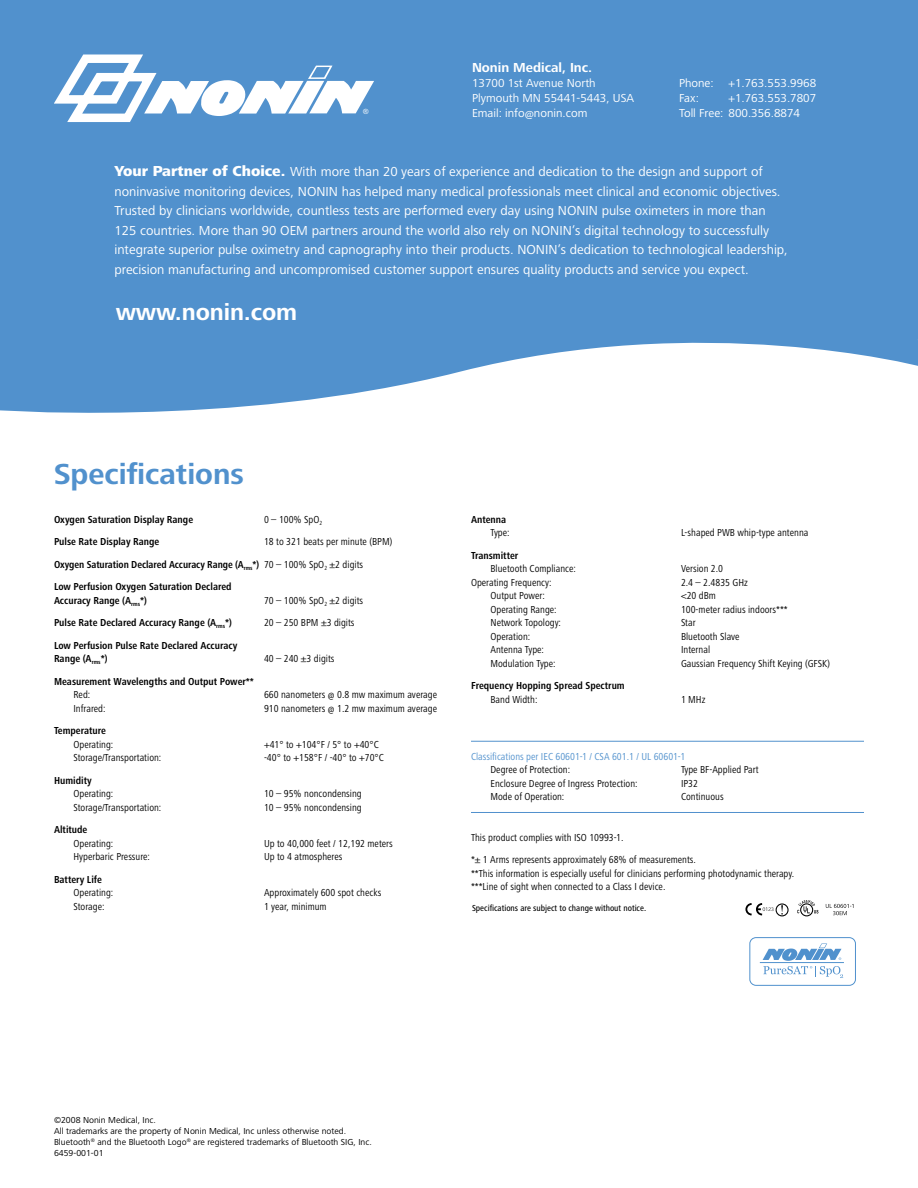
<style>
.page{position:relative;width:918px;height:1188px;background:#fff}
.page>*{position:absolute;margin:0;border:0;box-sizing:border-box;transform-origin:0 0}
.t1{font:700 30px "Frutiger Next LT";color:#5191cd}
.t2{font:700 24px "Frutiger Next LT";letter-spacing:-.005em;color:#fff}
.t3{font:13.5px/19.5px "Frutiger Next LT";color:#fff}
.t4{font:700 13.5px "Frutiger Next LT";color:#fff}
.t5{font:12px "Frutiger Next LT";color:#fff}
.t6{font:condensed 10.5px/22.5px "Frutiger Next LT";color:#000}
.t7{font:700 condensed 10.5px/22.5px "Frutiger Next LT";color:#000}
.t8{font:condensed 10.5px "Frutiger Next LT";color:#5191cd}
.t9{font:9px/10.8px "Frutiger Next LT";color:#000}
.t10{font:500 condensed 9px "Frutiger Next LT";color:#000}
.t11{font:7.8px "Frutiger Next LT";color:#fff}
.s1{font-weight:800;font-size:15px}
.s2{font-weight:400}
</style>
<div class="page">
<svg style="left:0;top:0;width:916px;height:413px;background:#619bd1"></svg>
<svg style="left:54px;top:54px;width:320px;height:68px"></svg>
<svg style="left:916px;top:0;width:2px;height:366px"></svg>
<hr style="left:471px;top:741px;width:393px;height:1px;background:#5191cd">
<hr style="left:471px;top:812px;width:393px;height:1px;background:#5191cd">
<hr style="left:760px;top:962px;width:84px;height:1px;background:#5091cd">
<svg style="left:763px;top:944px;width:80px;height:34px"></svg>
<div style="left:750px;top:937px;width:106px;height:49px;border:1px solid #5091cd;border-radius:6px"></div>
<svg style="left:797px;top:900px;width:21px;height:13px"></svg>
<div style="left:800px;top:903px;width:13px;height:13px;border:1px solid #000;border-radius:50%"></div>
<svg style="left:826px;top:904px;width:27px;height:11px"></svg>
<svg style="left:745px;top:903px;width:28px;height:12px"></svg>
<div style="left:776px;top:903px;width:13px;height:13px;border:1px solid #000;border-radius:50%"></div>
<svg style="left:781px;top:905px;width:2px;height:10px"></svg>
<p class="t11" style="left:363px;top:107px;width:8px">®</p>
<p class="t4" style="left:472px;top:60px;width:122px">Nonin Medical, Inc.</p>
<p class="t5" style="left:472px;top:77px;width:125px">13700 1st Avenue North</p>
<p class="t5" style="left:679px;top:77px;width:139px">Phone: +1.763.553.9968</p>
<p class="t5" style="left:472px;top:92px;width:164px">Plymouth MN 55441-5443, USA</p>
<p class="t5" style="left:679px;top:92px;width:21px">Fax:</p>
<p class="t5" style="left:729px;top:92px;width:89px">+1.763.553.7807</p>
<p class="t5" style="left:472px;top:107px;width:117px">Email: info@nonin.com</p>
<p class="t5" style="left:679px;top:107px;width:123px">Toll Free: 800.356.8874</p>
<p class="t3" style="left:114px;top:162px;width:675px"><span class="s1">Your Partner of Choice.</span> With more than 20 years of experience and dedication to the design and support of noninvasive monitoring devices, NONIN has helped many medical professionals meet clinical and economic objectives.<br>Trusted by clinicians worldwide, countless tests are performed every day using NONIN pulse oximeters in more than 125 countries. More than 90 OEM partners around the world also rely on NONIN’s digital technology to successfully integrate superior pulse oximetry and capnography into their products. NONIN’s dedication to technological leadership, precision manufacturing and uncompromised customer support ensures quality products and service you expect.</p>
<h2 class="t2" style="left:116px;top:299px;width:183px">www.nonin.com</h2>
<h1 class="t1" style="left:54px;top:457px;width:191px">Specifications</h1>
<p class="t7" style="left:54px;top:508px;width:141px">Oxygen Saturation Display Range</p>
<p class="t6" style="left:264px;top:508px;width:60px">0 – 100% SpO<sub>2</sub></p>
<p class="t7" style="left:54px;top:530px;width:107px">Pulse Rate Display Range</p>
<p class="t7" style="left:54px;top:530px;width:340px;text-indent:210px"><span class="s2">18 to 321 beats per minute (BPM)<br></span>Oxygen Saturation Declared Accuracy Range (A<sub>rms</sub>*) <span class="s2">70 – 100% SpO</span><sub>2</sub> <span class="s2">±2 digits<br></span>Low Perfusion Oxygen Saturation Declared</p>
<p class="t7" style="left:54px;top:589px;width:95px">Accuracy Range (A<sub>rms</sub>*)</p>
<p class="t6" style="left:264px;top:589px;width:101px">70 – 100% SpO<sub>2</sub> ±2 digits</p>
<p class="t7" style="left:54px;top:611px;width:180px">Pulse Rate Declared Accuracy Range (A<sub>rms</sub>*)</p>
<p class="t6" style="left:264px;top:611px;width:92px">20 – 250 BPM ±3 digits</p>
<p class="t7" style="left:54px;top:638px;width:185px;line-height:13.5px">Low Perfusion Pulse Rate Declared Accuracy<br>Range (A<sub>rms</sub>*)</p>
<p class="t6" style="left:264px;top:647px;width:72px">40 – 240 ±3 digits</p>
<p class="t7" style="left:54px;top:670px;width:202px">Measurement Wavelengths and Output Power**</p>
<p class="t6" style="left:74px;top:683px;width:18px">Red:</p>
<p class="t6" style="left:264px;top:683px;width:175px">660 nanometers @ 0.8 mw maximum average</p>
<p class="t6" style="left:74px;top:697px;width:34px">Infrared:</p>
<p class="t6" style="left:264px;top:697px;width:175px">910 nanometers @ 1.2 mw maximum average</p>
<p class="t7" style="left:54px;top:719px;width:54px">Temperature</p>
<p class="t6" style="left:74px;top:733px;width:41px">Operating:</p>
<p class="t6" style="left:264px;top:733px;width:116px">+41° to +104°F / 5° to +40°C</p>
<p class="t6" style="left:74px;top:746px;width:89px">Storage/Transportation:</p>
<p class="t6" style="left:264px;top:746px;width:121px">-40° to +158°F / -40° to +70°C</p>
<p class="t7" style="left:54px;top:769px;width:39px">Humidity</p>
<p class="t6" style="left:74px;top:782px;width:41px">Operating:</p>
<p class="t6" style="left:264px;top:782px;width:99px">10 – 95% noncondensing</p>
<p class="t6" style="left:74px;top:796px;width:89px">Storage/Transportation:</p>
<p class="t6" style="left:264px;top:796px;width:99px">10 – 95% noncondensing</p>
<p class="t7" style="left:54px;top:818px;width:35px">Altitude</p>
<p class="t6" style="left:74px;top:832px;width:41px">Operating:</p>
<p class="t6" style="left:264px;top:832px;width:130px">Up to 40,000 feet / 12,192 meters</p>
<p class="t6" style="left:74px;top:845px;width:78px">Hyperbaric Pressure:</p>
<p class="t6" style="left:264px;top:845px;width:80px">Up to 4 atmospheres</p>
<p class="t7" style="left:54px;top:868px;width:50px">Battery Life</p>
<p class="t6" style="left:74px;top:881px;width:41px">Operating:</p>
<p class="t6" style="left:264px;top:881px;width:119px">Approximately 600 spot checks</p>
<p class="t6" style="left:74px;top:895px;width:33px">Storage:</p>
<p class="t6" style="left:264px;top:895px;width:64px">1 year, minimum</p>
<p class="t7" style="left:471px;top:508px;width:37px">Antenna</p>
<p class="t6" style="left:490px;top:521px;width:21px">Type:</p>
<p class="t6" style="left:681px;top:521px;width:129px">L-shaped PWB whip-type antenna</p>
<p class="t7" style="left:471px;top:544px;width:49px">Transmitter</p>
<p class="t6" style="left:490px;top:557px;width:87px">Bluetooth Compliance:</p>
<p class="t6" style="left:681px;top:557px;width:44px">Version 2.0</p>
<p class="t6" style="left:471px;top:571px;width:82px">Operating Frequency:</p>
<p class="t6" style="left:681px;top:571px;width:68px">2.4 – 2.4835 GHz</p>
<p class="t6" style="left:490px;top:584px;width:56px">Output Power:</p>
<p class="t6" style="left:681px;top:584px;width:37px">&lt;20 dBm</p>
<p class="t6" style="left:490px;top:598px;width:68px">Operating Range:</p>
<p class="t6" style="left:681px;top:598px;width:108px">100-meter radius indoors***</p>
<p class="t6" style="left:490px;top:611px;width:72px">Network Topology:</p>
<p class="t6" style="left:681px;top:611px;width:16px">Star</p>
<p class="t6" style="left:490px;top:625px;width:41px">Operation:</p>
<p class="t6" style="left:681px;top:625px;width:60px">Bluetooth Slave</p>
<p class="t6" style="left:490px;top:638px;width:55px">Antenna Type:</p>
<p class="t6" style="left:681px;top:638px;width:31px">Internal</p>
<p class="t6" style="left:490px;top:652px;width:67px">Modulation Type:</p>
<p class="t6" style="left:681px;top:652px;width:150px">Gaussian Frequency Shift Keying (GFSK)</p>
<p class="t7" style="left:471px;top:674px;width:155px">Frequency Hopping Spread Spectrum</p>
<p class="t6" style="left:490px;top:688px;width:48px">Band Width:</p>
<p class="t6" style="left:681px;top:688px;width:26px">1 MHz</p>
<p class="t8" style="left:471px;top:750px;width:216px">Classifications per IEC 60601-1 / CSA 601.1 / UL 60601-1</p>
<p class="t6" style="left:490px;top:758px;width:81px">Degree of Protection:</p>
<p class="t6" style="left:681px;top:758px;width:79px">Type BF-Applied Part</p>
<p class="t6" style="left:490px;top:772px;width:149px">Enclosure Degree of Ingress Protection:</p>
<p class="t6" style="left:681px;top:772px;width:19px">IP32</p>
<p class="t6" style="left:490px;top:785px;width:75px">Mode of Operation:</p>
<p class="t6" style="left:681px;top:785px;width:44px">Continuous</p>
<p class="t6" style="left:471px;top:826px;width:227px">This product complies with ISO 10993-1.<br>*± 1 Arms represents approximately 68% of measurements.</p>
<p class="t6" style="left:471px;top:866px;width:325px;line-height:13.5px">**This information is especially useful for clinicians performing photodynamic therapy. ***Line of sight when connected to a Class I device.</p>
<p class="t10" style="left:472px;top:903px;width:176px">Specifications are subject to change without notice.</p>
<p class="t9" style="left:54px;top:1115px;width:319px">©2008 Nonin Medical, Inc.<br>All trademarks are the property of Nonin Medical, Inc unless otherwise noted.<br>Bluetooth<sup>®</sup> and the Bluetooth Logo<sup>®</sup> are registered trademarks of Bluetooth SIG, Inc.<br>6459-001-01</p>
</div>
